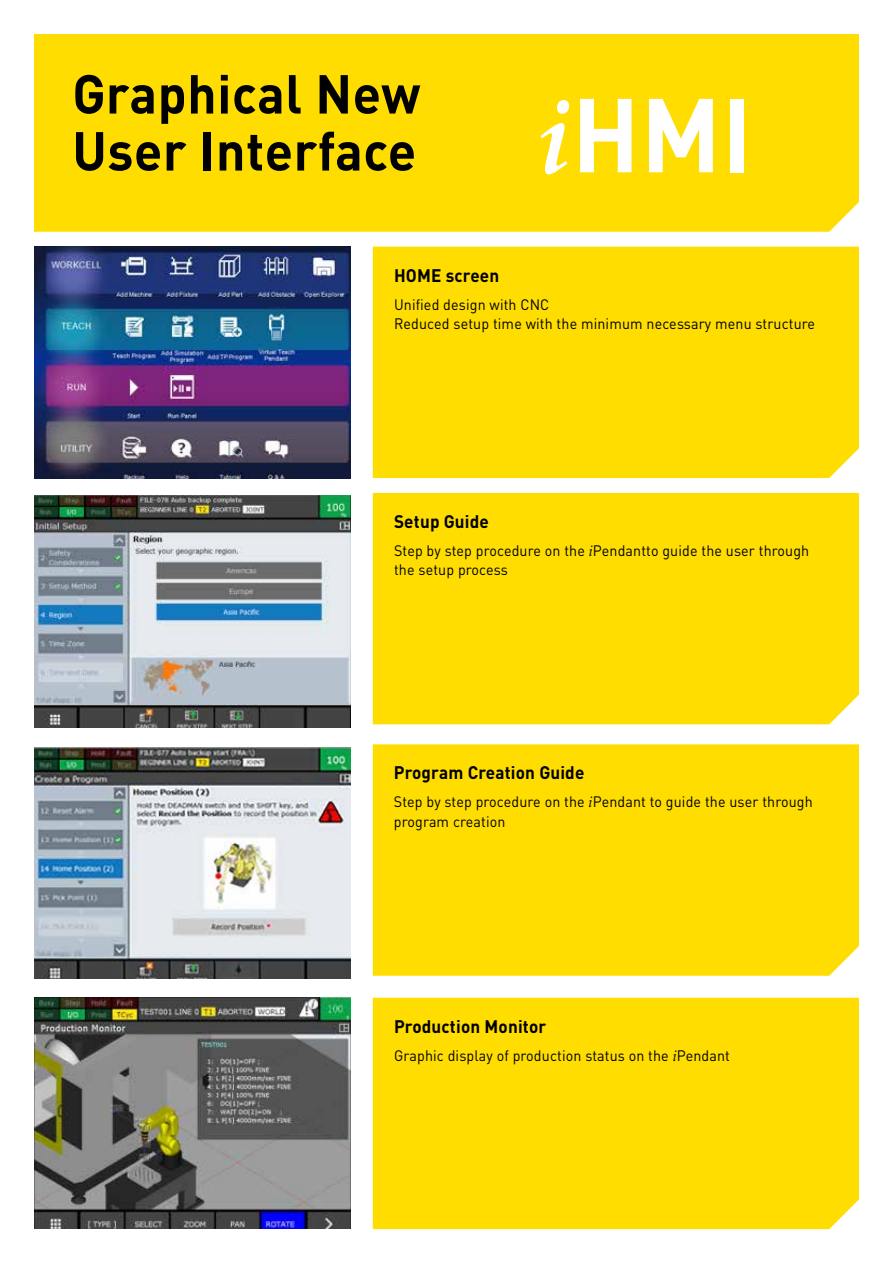
<style>
.page{position:relative;width:893px;height:1263px;background:#fff}
.page>*{position:absolute;margin:0;border:0;box-sizing:border-box;transform-origin:0 0}
.t1{font:700 54px/57px "DIN Pro";letter-spacing:.01em;color:#000;scale:.96 1}
.t2{font:700 18px "DIN Pro";letter-spacing:.01em;color:#000;scale:.95 1}
.t3{font:15px/19.5px "DIN Pro";letter-spacing:.01em;color:#000;scale:.95 1}
.s1{font-family:"Palatino Linotype";font-style:italic;font-size:103.2px;color:#fff}
.s2{font-size:103.2px;color:#fff}
.s3{font-family:"Palatino Linotype";font-style:italic}
</style>
<div class="page">
<img style="left:34px;top:247px;width:317px;height:231px">
<img style="left:34px;top:496px;width:317px;height:231px">
<img style="left:34px;top:747px;width:317px;height:232px">
<img style="left:34px;top:997px;width:317px;height:232px">
<div style="left:34px;top:34px;width:825px;height:198px;background:#fd0"></div>
<div style="left:373px;top:247px;width:486px;height:231px;background:#fd0"></div>
<div style="left:373px;top:493px;width:486px;height:231px;background:#fd0"></div>
<div style="left:373px;top:744px;width:486px;height:232px;background:#fd0"></div>
<div style="left:373px;top:998px;width:486px;height:231px;background:#fd0"></div>
<h1 class="t1" style="left:72px;top:64px;width:710px">Graphical New<br>User Interface <span class="s1">i</span><span class="s2">HMI</span></h1>
<p class="t2" style="left:394px;top:263px;width:112px">HOME screen</p>
<p class="t3" style="left:394px;top:294px;width:445px">Unified design with CNC<br>Reduced setup time with the minimum necessary menu structure</p>
<p class="t2" style="left:394px;top:509px;width:101px">Setup Guide</p>
<p class="t3" style="left:394px;top:540px;width:439px">Step by step procedure on the <span class="s3">i</span>Pendantto guide the user through the setup process</p>
<p class="t2" style="left:394px;top:761px;width:202px">Program Creation Guide</p>
<p class="t3" style="left:394px;top:792px;width:442px">Step by step procedure on the <span class="s3">i</span>Pendant to guide the user through program creation</p>
<p class="t2" style="left:394px;top:1014px;width:162px">Production Monitor</p>
<p class="t3" style="left:394px;top:1045px;width:355px">Graphic display of production status on the <span class="s3">i</span>Pendant</p>
</div>
